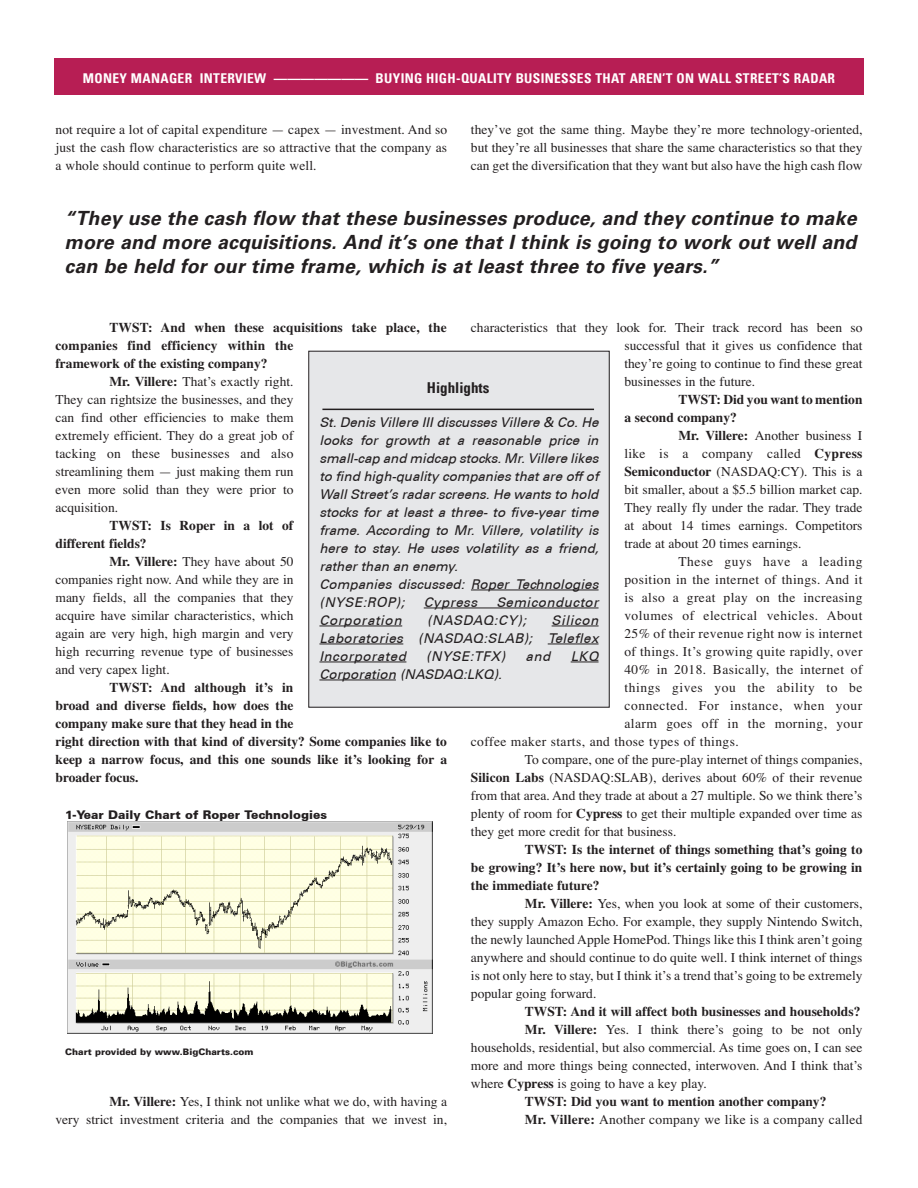
<style>
.page{position:relative;width:918px;height:1188px;background:#fff}
.page>*{position:absolute;margin:0;border:0;box-sizing:border-box;transform-origin:0 0}
.pullquote{font:italic 700 19.5px/24px "Univers";letter-spacing:.01em;color:#231f20;text-align:justify}
.t1{font:700 condensed 15px "Univers LT";color:#231f20}
.Body_Text{font:13.5px/18px "Times";color:#231f20;text-align:justify}
.Body_Text-2{font:700 13.5px/18px "Times";color:#231f20}
.Highlights{font:italic 13.5px/18px "Univers CE";color:#231f20;text-align:justify}
.Body_Text-3{font:13.5px "Times";letter-spacing:.03em;color:#231f20}
.t2{font:700 condensed 13.5px "Univers LT";letter-spacing:.025em;color:#fff}
.Body_Text-4{font:13.5px "Times";letter-spacing:.045em;color:#231f20}
.Body_Text-5{font:13.5px "Times";letter-spacing:.035em;color:#231f20}
.Body_Text-6{font:13.5px "Times";letter-spacing:.02em;color:#231f20}
.Highlights-2{font:italic 13.5px "Univers CE";letter-spacing:.03em;color:#231f20}
.Highlights-3{font:italic 13.5px "Univers CE";letter-spacing:.04em;color:#231f20}
.t3{font:900 12px "Univers CE";color:#231f20}
.t4{font:900 9px "Univers LT";color:#231f20}
.s1{font-weight:700}
</style>
<div class="page">
<div style="left:54px;top:58px;width:810px;height:36px;background:#b71e54"></div>
<div style="left:309px;top:351px;width:300px;height:356px;background:#e6e7e9"></div>
<hr style="left:322px;top:409px;width:272px;height:1px;background:#231f20">
<hr style="left:471px;top:590px;width:128px;height:1px;background:#231f20">
<hr style="left:424px;top:608px;width:175px;height:1px;background:#231f20">
<hr style="left:319px;top:626px;width:83px;height:1px;background:#231f20">
<hr style="left:552px;top:626px;width:47px;height:1px;background:#231f20">
<hr style="left:319px;top:644px;width:84px;height:1px;background:#231f20">
<hr style="left:548px;top:644px;width:51px;height:1px;background:#231f20">
<hr style="left:319px;top:662px;width:87px;height:1px;background:#231f20">
<svg style="left:571px;top:662px;width:28px;height:1px"></svg>
<hr style="left:319px;top:680px;width:77px;height:1px;background:#231f20">
<img style="left:67px;top:822px;width:366px;height:211px">
<p class="t2" style="left:83px;top:70px;width:754px">MONEY MANAGER INTERVIEW ——————— BUYING HIGH-QUALITY BUSINESSES THAT AREN’T ON WALL STREET’S RADAR</p>
<p class="Body_Text" style="left:56px;top:121px;width:393px">not require a lot of capital expenditure — capex — investment. And so just the cash flow characteristics are so attractive that the company as a whole should continue to perform quite well.</p>
<p class="Body_Text" style="left:471px;top:121px;width:393px">they’ve got the same thing. Maybe they’re more technology-oriented, but they’re all businesses that share the same characteristics so that they can get the diversification that they want but also have the high cash flow</p>
<p class="pullquote" style="left:64px;top:206px;width:794px">“They use the cash flow that these businesses produce, and they continue to make more and more acquisitions. And it’s one that I think is going to work out well and can be held for our time frame, which is at least three to five years.”</p>
<p class="Body_Text-2" style="left:56px;top:319px;width:393px;text-indent:54px">TWST: And when these acquisitions take place, the companies find efficiency within the<br>framework of the existing company?</p>
<p class="Body_Text" style="left:56px;top:373px;width:240px;text-indent:54px"><span class="s1">Mr. Villere:</span> That’s exactly right.<br>They can rightsize the businesses, and they can find other efficiencies to make them extremely efficient. They do a great job of tacking on these businesses and also streamlining them — just making them run even more solid than they were prior to acquisition.</p>
<p class="Body_Text-2" style="left:56px;top:517px;width:239px;text-indent:54px">TWST: Is Roper in a lot of different fields?</p>
<p class="Body_Text" style="left:56px;top:553px;width:240px;text-indent:54px"><span class="s1">Mr. Villere:</span> They have about 50 companies right now. And while they are in many fields, all the companies that they acquire have similar characteristics, which again are very high, high margin and very high recurring revenue type of businesses and very capex light.</p>
<p class="Body_Text-2" style="left:56px;top:679px;width:393px;text-indent:54px">TWST: And although it’s in<br>broad and diverse fields, how does the<br>company make sure that they head in the<br>right direction with that kind of diversity? Some companies like to keep a narrow focus, and this one sounds like it’s looking for a broader focus.</p>
<p class="Body_Text" style="left:624px;top:319px;width:240px;text-indent:-154px">characteristics that they look for. Their track record has been so successful that it gives us confidence that they’re going to continue to find these great businesses in the future.</p>
<p class="Body_Text-2" style="left:624px;top:391px;width:240px;text-indent:54px">TWST: Did you want to mention a second company?</p>
<p class="Body_Text" style="left:624px;top:427px;width:240px;text-indent:54px"><span class="s1">Mr. Villere:</span> Another business I like is a company called <span class="s1">Cypress Semiconductor</span> (NASDAQ:CY). This is a bit smaller, about a $5.5 billion market cap.<br>They really fly under the radar. They trade at about 14 times earnings. Competitors trade at about 20 times earnings.</p>
<p class="Body_Text-4" style="left:678px;top:553px;width:186px">These guys have a leading</p>
<p class="Body_Text-3" style="left:624px;top:571px;width:240px">position in the internet of things. And it</p>
<p class="Body_Text-3" style="left:624px;top:589px;width:240px">is also a great play on the increasing</p>
<p class="Body_Text-5" style="left:624px;top:607px;width:240px">volumes of electrical vehicles. About</p>
<p class="Body_Text-3" style="left:624px;top:625px;width:240px">25% of their revenue right now is internet</p>
<p class="Body_Text-3" style="left:624px;top:643px;width:240px">of things. It’s growing quite rapidly, over</p>
<p class="Body_Text-3" style="left:624px;top:661px;width:240px">40% in 2018. Basically, the internet of</p>
<p class="Body_Text-4" style="left:624px;top:679px;width:240px">things gives you the ability to be</p>
<p class="Body_Text-4" style="left:624px;top:697px;width:239px">connected. For instance, when your</p>
<p class="Body_Text-5" style="left:624px;top:715px;width:240px">alarm goes off in the morning, your</p>
<p class="Body_Text-3" style="left:471px;top:733px;width:269px">coffee maker starts, and those types of things.</p>
<p class="Body_Text" style="left:471px;top:751px;width:393px;text-indent:54px">To compare, one of the pure-play internet of things companies, <span class="s1">Silicon Labs</span> (NASDAQ:SLAB), derives about 60% of their revenue from that area. And they trade at about a 27 multiple. So we think there’s plenty of room for <span class="s1">Cypress</span> to get their multiple expanded over time as they get more credit for that business.</p>
<p class="Body_Text-2" style="left:471px;top:841px;width:393px;text-align:justify;text-indent:54px">TWST: Is the internet of things something that’s going to be growing? It’s here now, but it’s certainly going to be growing in the immediate future?</p>
<p class="Body_Text" style="left:471px;top:895px;width:393px;text-indent:54px"><span class="s1">Mr. Villere:</span> Yes, when you look at some of their customers, they supply Amazon Echo. For example, they supply Nintendo Switch, the newly launched Apple HomePod. Things like this I think aren’t going anywhere and should continue to do quite well. I think internet of things is not only here to stay, but I think it’s a trend that’s going to be extremely popular going forward.</p>
<p class="Body_Text-2" style="left:525px;top:1003px;width:337px">TWST: And it will affect both businesses and households?</p>
<p class="Body_Text" style="left:471px;top:1021px;width:393px;text-indent:54px"><span class="s1">Mr. Villere:</span> Yes. I think there’s going to be not only households, residential, but also commercial. As time goes on, I can see more and more things being connected, interwoven. And I think that’s where <span class="s1">Cypress</span> is going to have a key play.</p>
<p class="Body_Text-2" style="left:525px;top:1093px;width:303px">TWST: Did you want to mention another company?</p>
<p class="Body_Text-6" style="left:525px;top:1111px;width:339px"><span class="s1">Mr. Villere:</span> Another company we like is a company called</p>
<p class="t1" style="left:427px;top:379px;width:64px">Highlights</p>
<p class="Highlights" style="left:319px;top:413px;width:281px">St. Denis Villere III discusses Villere &amp; Co. He looks for growth at a reasonable price in small-cap and midcap stocks. Mr. Villere likes to find high-quality companies that are off of Wall Street’s radar screens. He wants to hold stocks for at least a three- to five-year time frame. According to Mr. Villere, volatility is here to stay. He uses volatility as a friend, rather than an enemy.</p>
<p class="Highlights" style="left:319px;top:575px;width:281px">Companies discussed: Roper Technologies (NYSE:ROP);</p>
<p class="Highlights-2" style="left:424px;top:594px;width:55px">Cypress</p>
<p class="Highlights-2" style="left:496px;top:594px;width:104px">Semiconductor</p>
<p class="Highlights-3" style="left:319px;top:612px;width:84px">Corporation</p>
<p class="Highlights-2" style="left:427px;top:612px;width:101px">(NASDAQ:CY);</p>
<p class="Highlights" style="left:319px;top:611px;width:281px;text-indent:232px">Silicon Laboratories (NASDAQ:SLAB); Teleflex Incorporated</p>
<p class="Highlights" style="left:426px;top:647px;width:80px">(NYSE:TFX)</p>
<p class="Highlights" style="left:525px;top:647px;width:26px">and</p>
<p class="Highlights" style="left:571px;top:647px;width:29px">LKQ</p>
<p class="Highlights" style="left:319px;top:665px;width:184px">Corporation (NASDAQ:LKQ).</p>
<p class="t3" style="left:65px;top:808px;width:263px">1-Year Daily Chart of Roper Technologies</p>
<p class="t4" style="left:65px;top:1046px;width:190px">Chart provided by www.BigCharts.com</p>
<p class="Body_Text" style="left:56px;top:1093px;width:393px;text-align:right"><span class="s1">Mr. Villere:</span> Yes, I think not unlike what we do, with having a<br>very strict investment criteria and the companies that we invest in,</p>
</div>
